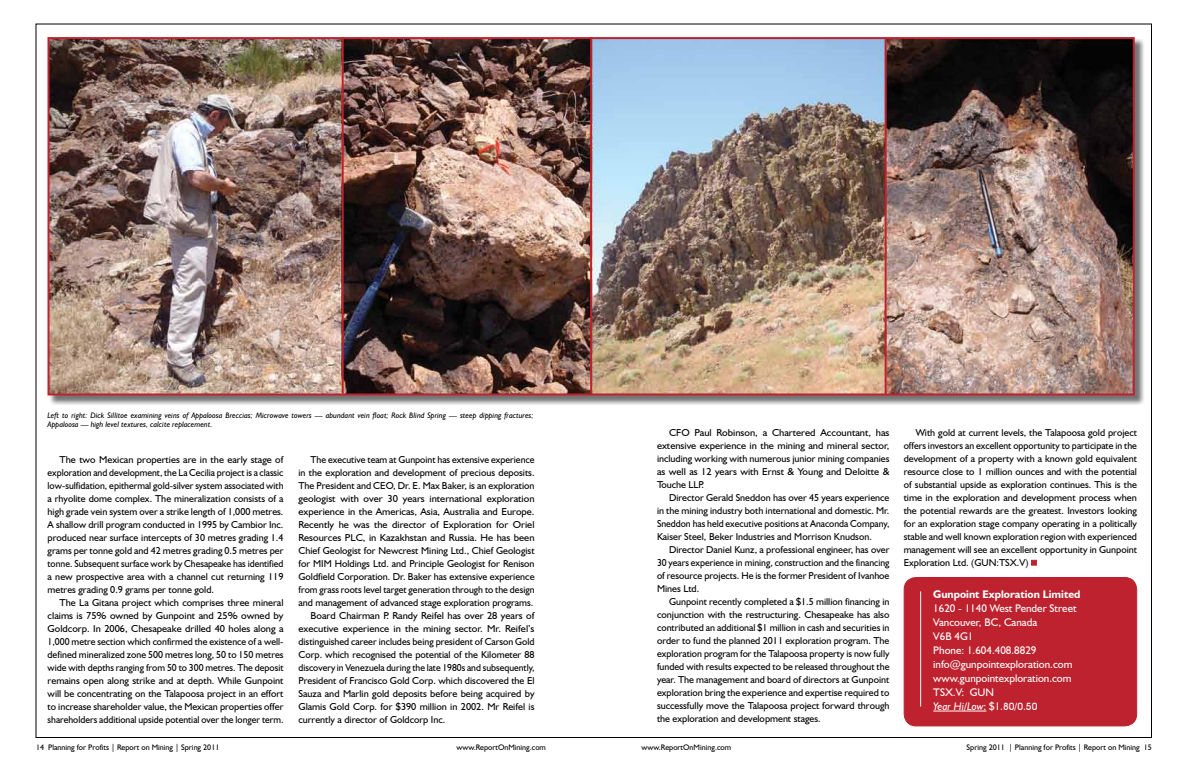
<style>
.page{position:relative;width:1188px;height:774px;background:#fff}
.page>*{position:absolute;margin:0;border:0;box-sizing:border-box;transform-origin:0 0}
.t1{font:11px/14px "Humanist 521 BT";color:#fff}
.t2{font:700 11px "Humanist 521 BT";color:#fff}
.t3{font:10px/13px "Humanist 521 BT";color:#000;text-align:justify}
.t4{font:10px/13px "Humanist 521 BT";color:#000;text-align:justify;scale:1.04 1}
.t5{font:10px "Humanist 521 BT";color:#000;scale:.96 1}
.t6{font:italic 8px/9px "Humanist 521 BT";color:#000}
.t7{font:8px "Humanist 521 BT";color:#000}
.s1{font-style:italic}
.s2{font-family:"Avant Garde IT Cby BT";font-weight:500;font-size:10px}
</style>
<div class="page">
<div style="left:904px;top:578px;width:233px;height:148px;background:#bd222e;border-radius:12px"></div>
<div style="left:904px;top:577px;width:233px;height:149px;border:1px solid #bd222e;border-radius:12px"></div>
<hr style="left:933px;top:711px;width:53px;height:1px;background:#fff">
<hr style="left:920px;top:591px;width:1px;height:115px;background:#fff">
<svg style="left:1031px;top:560px;width:6px;height:6px"></svg>
<div style="left:48px;top:38px;width:1097px;height:368px;background:#000;opacity:.55"></div>
<img style="left:50px;top:40px;width:1082px;height:353px">
<div style="left:47px;top:37px;width:1088px;height:359px;border:2px solid #bd222e"></div>
<hr style="left:342px;top:37px;width:2px;height:356px;background:#bd222e">
<hr style="left:590px;top:37px;width:2px;height:356px;background:#bd222e">
<hr style="left:885px;top:38px;width:2px;height:356px;background:#bd222e">
<p class="t6" style="left:48px;top:410px;width:487px">Left to right: Dick Sillitoe examining veins of Appaloosa Breccias; Microwave towers — abundant vein float; Rock Blind Spring — steep dipping fractures;<br>Appaloosa — high level textures, calcite replacement.</p>
<p class="t3" style="left:48px;top:452px;width:237px;text-indent:12px">The two Mexican properties are in the early stage of exploration and development, the La Cecilia project is a classic low-sulfidation, epithermal gold-silver system associated with a rhyolite dome complex. The mineralization consists of a high grade vein system over a strike length of 1,000 metres.<br>A shallow drill program conducted in 1995 by Cambior Inc. produced near surface intercepts of 30 metres grading 1.4 grams per tonne gold and 42 metres grading 0.5 metres per tonne. Subsequent surface work by Chesapeake has identified a new prospective area with a channel cut returning 119 metres grading 0.9 grams per tonne gold.</p>
<p class="t3" style="left:48px;top:595px;width:237px;text-indent:12px">The La Gitana project which comprises three mineral claims is 75% owned by Gunpoint and 25% owned by Goldcorp. In 2006, Chesapeake drilled 40 holes along a 1,000 metre section which confirmed the existence of a well&shy;defined mineralized zone 500 metres long, 50 to 150 metres wide with depths ranging from 50 to 300 metres. The deposit remains open along strike and at depth. While Gunpoint will be concentrating on the Talapoosa project in an effort to increase shareholder value, the Mexican properties offer shareholders additional upside potential over the longer term.</p>
<p class="t3" style="left:310px;top:453px;width:226px">The executive team at Gunpoint has extensive experience</p>
<p class="t3" style="left:298px;top:466px;width:238px">in the exploration and development of precious deposits.</p>
<p class="t3" style="left:298px;top:479px;width:238px">The President and CEO, Dr. E. Max Baker, is an exploration</p>
<p class="t4" style="left:298px;top:492px;width:228px">geologist with over 30 years international exploration</p>
<p class="t3" style="left:298px;top:505px;width:238px">experience in the Americas, Asia, Australia and Europe.</p>
<p class="t4" style="left:298px;top:518px;width:229px">Recently he was the director of Exploration for Oriel</p>
<p class="t4" style="left:298px;top:531px;width:228px">Resources PLC, in Kazakhstan and Russia. He has been</p>
<p class="t3" style="left:298px;top:544px;width:238px">Chief Geologist for Newcrest Mining Ltd., Chief Geologist</p>
<p class="t3" style="left:298px;top:557px;width:238px">for MIM Holdings Ltd. and Principle Geologist for Renison</p>
<p class="t3" style="left:298px;top:570px;width:238px">Goldfield Corporation. Dr. Baker has extensive experience</p>
<p class="t3" style="left:298px;top:583px;width:238px">from grass roots level target generation through to the design</p>
<p class="t3" style="left:298px;top:596px;width:236px">and management of advanced stage exploration programs.</p>
<p class="t3" style="left:310px;top:609px;width:226px">Board Chairman P. Randy Reifel has over 28 years of</p>
<p class="t4" style="left:298px;top:622px;width:228px">executive experience in the mining sector. Mr. Reifel’s</p>
<p class="t3" style="left:298px;top:635px;width:238px">distinguished career includes being president of Carson Gold</p>
<p class="t3" style="left:298px;top:648px;width:238px">Corp. which recognised the potential of the Kilometer 88</p>
<p class="t5" style="left:298px;top:662px;width:247px">discovery in Venezuela during the late 1980s and subsequently,</p>
<p class="t3" style="left:298px;top:674px;width:238px">President of Francisco Gold Corp. which discovered the El</p>
<p class="t3" style="left:298px;top:687px;width:238px">Sauza and Marlin gold deposits before being acquired by</p>
<p class="t3" style="left:298px;top:700px;width:238px">Glamis Gold Corp. for $390 million in 2002. Mr Reifel is</p>
<p class="t3" style="left:298px;top:713px;width:148px">currently a director of Goldcorp Inc.</p>
<p class="t4" style="left:657px;top:426px;width:225px;text-indent:12px">CFO Paul Robinson, a Chartered Accountant, has extensive experience in the mining and mineral sector, including working with numerous junior mining companies as well as 12 years with Ernst &amp; Young and Deloitte &amp; Touche LLP.</p>
<p class="t3" style="left:657px;top:491px;width:234px;text-indent:12px">Director Gerald Sneddon has over 45 years experience in the mining industry both international and domestic. Mr.<br>Sneddon has held executive positions at Anaconda Company, Kaiser Steel, Beker Industries and Morrison Knudson.</p>
<p class="t3" style="left:657px;top:543px;width:234px;text-indent:12px">Director Daniel Kunz, a professional engineer, has over 30 years experience in mining, construction and the financing of resource projects. He is the former President of Ivanhoe Mines Ltd.</p>
<p class="t3" style="left:657px;top:595px;width:234px;text-indent:12px">Gunpoint recently completed a $1.5 million financing in conjunction with the restructuring. Chesapeake has also contributed an additional $1 million in cash and securities in order to fund the planned 2011 exploration program. The exploration program for the Talapoosa property is now fully funded with results expected to be released throughout the year. The management and board of directors at Gunpoint exploration bring the experience and expertise required to successfully move the Talapoosa project forward through the exploration and development stages.</p>
<p class="t3" style="left:904px;top:426px;width:235px;text-indent:12px">With gold at current levels, the Talapoosa gold project offers investors an excellent opportunity to participate in the development of a property with a known gold equivalent resource close to 1 million ounces and with the potential of substantial upside as exploration continues. This is the time in the exploration and development process when the potential rewards are the greatest. Investors looking for an exploration stage company operating in a politically stable and well known exploration region with experienced management will see an excellent opportunity in Gunpoint Exploration Ltd. (GUN:TSX.V)</p>
<p class="t2" style="left:933px;top:587px;width:149px">Gunpoint Exploration Limited</p>
<p class="t1" style="left:933px;top:601px;width:145px">1620 - 1140 West Pender Street<br>Vancouver, BC, Canada<br>V6B 4G1<br>Phone: 1.604.408.8829 info@gunpointexploration.com www.gunpointexploration.com<br>TSX.V: GUN<br><span class="s1">Year Hi/Low</span>: $1<span class="s2">.80/0.50</span></p>
<p class="t7" style="left:36px;top:742px;width:185px">14 Planning for Profits | Report on Mining | Spring 2011</p>
<p class="t7" style="left:456px;top:742px;width:91px">www.ReportOnMining.com</p>
<p class="t7" style="left:642px;top:742px;width:91px">www.ReportOnMining.com</p>
<p class="t7" style="left:967px;top:742px;width:187px">Spring 2011 | Planning for Profits | Report on Mining 15</p>
</div>
